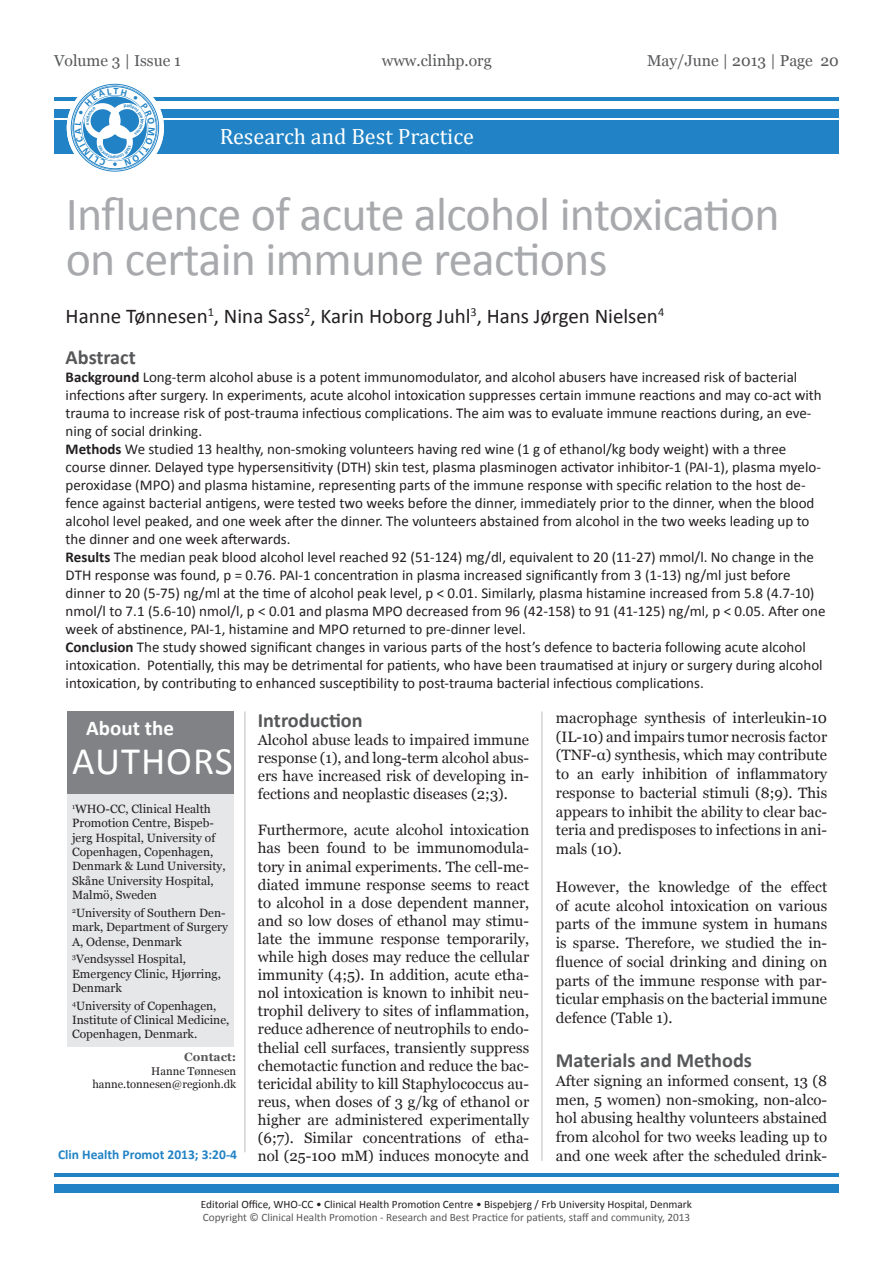
<style>
.page{position:relative;width:893px;height:1263px;background:#fff}
.page>*{position:absolute;margin:0;border:0;box-sizing:border-box;transform-origin:0 0}
.t1{font:48px/45px "Calibri";letter-spacing:-.015em;color:#a8a9ad}
.t2{font:39px "Calibri";letter-spacing:.025em;color:#fff}
.t3{font:22.2px "Cambria";color:#fff}
.t4{font:21px "Calibri";color:#231f20}
.t5{font:700 21px "Calibri";color:#fff}
.t6{font:700 20.25px "Calibri";color:#57585a}
.t7{font:15.75px "Georgia";color:#57585a}
.t8{font:15px/18px "Calibri";color:#231f20}
.t9{font:15px/18.1px "Georgia";color:#231f20;text-align:justify}
.t10{font:700 13.5px "Calibri";color:#2183c5}
.t11{font:12px/14.4px "Georgia";color:#231f20}
.t12{font:700 12px "Georgia";color:#57585a}
.t13{font:11.25px "Calibri";color:#231f20}
.t14{font:11.25px "Calibri";color:#57585a}
.t15{font:11.25px/13.5px "Georgia";color:#231f20;text-align:right}
.s1{font-weight:700}
</style>
<div class="page">
<div style="left:54px;top:1184px;width:785px;height:8px;background:#2183c5"></div>
<hr style="left:54px;top:1173px;width:785px;height:3px;background:#2183c5">
<div style="left:54px;top:120px;width:785px;height:34px;background:#2183c5"></div>
<div style="left:54px;top:109px;width:785px;height:8px;background:#2183c5"></div>
<hr style="left:54px;top:98px;width:785px;height:3px;background:#2183c5">
<svg style="left:67px;top:79px;width:97px;height:97px"></svg>
<div style="left:67px;top:711px;width:167px;height:83px;background:#808285"></div>
<hr style="left:245px;top:711px;width:1px;height:441px;background:#bcbdc0">
<hr style="left:542px;top:711px;width:1px;height:450px;background:#bcbdc0">
<div style="left:68px;top:794px;width:166px;height:253px;background:#e6e7e9"></div>
<svg style="left:75px;top:88px;width:80px;height:78px"></svg>
<p class="t7" style="left:54px;top:52px;width:129px">Volume 3 | Issue 1</p>
<p class="t7" style="left:382px;top:52px;width:112px">www.clinhp.org</p>
<p class="t7" style="left:647px;top:52px;width:193px">May/June | 2013 | Page 20</p>
<h3 class="t3" style="left:220px;top:124px;width:256px">Research and Best Practice</h3>
<h1 class="t1" style="left:66px;top:192px;width:715px">Influence of acute alcohol intoxication on certain immune reactions</h1>
<h3 class="t4" style="left:66px;top:303px;width:600px">Hanne Tønnesen<sup>1</sup>, Nina Sass<sup>2</sup>, Karin Hoborg Juhl<sup>3</sup>, Hans Jørgen Nielsen<sup>4</sup></h3>
<h3 class="t6" style="left:66px;top:345px;width:72px">Abstract</h3>
<p class="t8" style="left:66px;top:368px;width:761px"><span class="s1">Background</span> Long-term alcohol abuse is a potent immunomodulator, and alcohol abusers have increased risk of bacterial infections after surgery. In experiments, acute alcohol intoxication suppresses certain immune reactions and may co-act with trauma to increase risk of post-trauma infectious complications. The aim was to evaluate immune reactions during, an eve&shy;ning of social drinking.<br><span class="s1">Methods</span> We studied 13 healthy, non-smoking volunteers having red wine (1 g of ethanol/kg body weight) with a three course dinner. Delayed type hypersensitivity (DTH) skin test, plasma plasminogen activator inhibitor-1 (PAI-1), plasma myelo&shy;peroxidase (MPO) and plasma histamine, representing parts of the immune response with specific relation to the host de&shy;fence against bacterial antigens, were tested two weeks before the dinner, immediately prior to the dinner, when the blood alcohol level peaked, and one week after the dinner. The volunteers abstained from alcohol in the two weeks leading up to the dinner and one week afterwards.<br><span class="s1">Results</span> The median peak blood alcohol level reached 92 (51-124) mg/dl, equivalent to 20 (11-27) mmol/l. No change in the DTH response was found, p = 0.76. PAI-1 concentration in plasma increased significantly from 3 (1-13) ng/ml just before dinner to 20 (5-75) ng/ml at the time of alcohol peak level, p &lt; 0.01. Similarly, plasma histamine increased from 5.8 (4.7-10) nmol/l to 7.1 (5.6-10) nmol/l, p &lt; 0.01 and plasma MPO decreased from 96 (42-158) to 91 (41-125) ng/ml, p &lt; 0.05. After one week of abstinence, PAI-1, histamine and MPO returned to pre-dinner level.<br><span class="s1">Conclusion</span> The study showed significant changes in various parts of the host’s defence to bacteria following acute alcohol intoxication. Potentially, this may be detrimental for patients, who have been traumatised at injury or surgery during alcohol intoxication, by contributing to enhanced susceptibility to post-trauma bacterial infectious complications.</p>
<h3 class="t5" style="left:86px;top:714px;width:89px">About the</h3>
<p class="t9" style="left:556px;top:708px;width:273px;line-height:18.8px">macrophage synthesis of interleukin-10 (IL-10) and impairs tumor necrosis factor (TNF-α) synthesis, which may contribute to an early inhibition of inflammatory response to bacterial stimuli (8;9). This appears to inhibit the ability to clear bac&shy;teria and predisposes to infections in ani&shy;mals (10).</p>
<p class="t9" style="left:556px;top:877px;width:273px;line-height:18.8px">However, the knowledge of the effect of acute alcohol intoxication on various parts of the immune system in humans is sparse. Therefore, we studied the in&shy;fluence of social drinking and dining on parts of the immune response with par&shy;ticular emphasis on the bacterial immune defence (Table 1).</p>
<h3 class="t6" style="left:556px;top:1047px;width:198px">Materials and Methods</h3>
<p class="t9" style="left:556px;top:1071px;width:273px;line-height:18.8px">After signing an informed consent, 13 (8 men, 5 women) non-smoking, non-alco&shy;hol abusing healthy volunteers abstained from alcohol for two weeks leading up to and one week after the scheduled drink-</p>
<h3 class="t6" style="left:258px;top:707px;width:106px">Introduction</h3>
<p class="t9" style="left:258px;top:731px;width:273px">Alcohol abuse leads to impaired immune response (1), and long-term alcohol abus&shy;ers have increased risk of developing in&shy;fections and neoplastic diseases (2;3).</p>
<p class="t9" style="left:258px;top:821px;width:273px">Furthermore, acute alcohol intoxication has been found to be immunomodula&shy;tory in animal experiments. The cell-me&shy;diated immune response seems to react to alcohol in a dose dependent manner, and so low doses of ethanol may stimu&shy;late the immune response temporarily, while high doses may reduce the cellular immunity (4;5). In addition, acute etha&shy;nol intoxication is known to inhibit neu&shy;trophil delivery to sites of inflammation, reduce adherence of neutrophils to endo&shy;thelial cell surfaces, transiently suppress chemotactic function and reduce the bac&shy;tericidal ability to kill Staphylococcus au&shy;reus, when doses of 3 g/kg of ethanol or higher are administered experimentally (6;7). Similar concentrations of etha&shy;nol (25-100 mM) induces monocyte and</p>
<h2 class="t2" style="left:72px;top:737px;width:162px">AUTHORS</h2>
<p class="t11" style="left:72px;top:801px;width:155px"><sup>1</sup>WHO-CC, Clinical Health<br>Promotion Centre, Bispeb&shy;jerg Hospital, University of<br>Copenhagen, Copenhagen,<br>Denmark &amp; Lund University,<br>Skåne University Hospital,<br>Malmö, Sweden</p>
<p class="t11" style="left:72px;top:905px;width:157px"><sup>2</sup>University of Southern Den&shy;mark, Department of Surgery<br>A, Odense, Denmark</p>
<p class="t11" style="left:72px;top:952px;width:150px"><sup>3</sup>Vendsyssel Hospital,<br>Emergency Clinic, Hjørring,<br>Denmark</p>
<p class="t11" style="left:72px;top:998px;width:159px"><sup>4</sup>University of Copenhagen,<br>Institute of Clinical Medicine,<br>Copenhagen, Denmark.</p>
<p class="t12" style="left:184px;top:1050px;width:53px">Contact:</p>
<p class="t15" style="left:92px;top:1064px;width:145px">Hanne Tønnesen hanne.tonnesen@regionh.dk</p>
<p class="t10" style="left:58px;top:1146px;width:180px">Clin Health Promot 2013; 3:20-4</p>
<p class="t13" style="left:201px;top:1197px;width:493px">Editorial Office, WHO-CC • Clinical Health Promotion Centre • Bispebjerg / Frb University Hospital, Denmark</p>
<p class="t14" style="left:203px;top:1210px;width:489px">Copyright © Clinical Health Promotion - Research and Best Practice for patients, staff and community, 2013</p>
</div>
